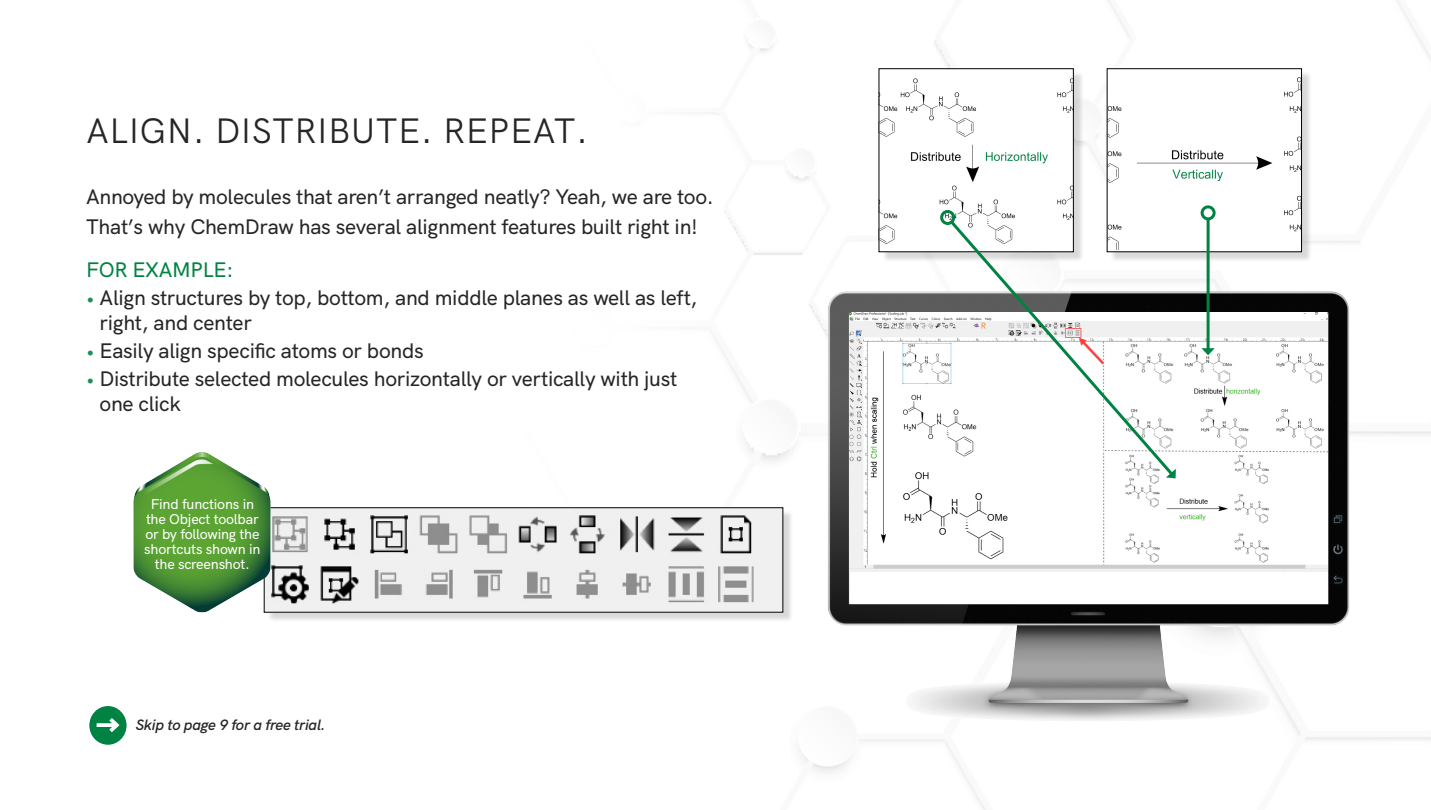
<style>
.page{position:relative;width:1431px;height:810px;background:#fff}
.page>*{position:absolute;margin:0;border:0;box-sizing:border-box;transform-origin:0 0}
.t1{font:35.25px "HK Grotesk";letter-spacing:.01em;color:#262626}
.t2{font:500 21px/24.8px "HK Grotesk";letter-spacing:-.015em;color:#262626}
.t3{font:500 21px "HK Grotesk";letter-spacing:-.015em;color:#008242}
.t4{font:italic 600 15px "HK Grotesk";letter-spacing:-.015em;color:#262626}
.t5{font:500 14.17px/15px "HK Grotesk";letter-spacing:-.015em;color:#fff;text-align:center}
.s1{color:#1e8f57}
</style>
<div class="page">
<div style="left:89px;top:706px;width:38px;height:39px;background:#008242;border-radius:50%"></div>
<svg style="left:97px;top:723px;width:8px;height:4px"></svg>
<svg style="left:105px;top:718px;width:15px;height:15px"></svg>
<img style="left:817px;top:250px;width:544px;height:517px">
<img style="left:850px;top:313px;width:478px;height:259px">
<div style="left:881px;top:71px;width:203px;height:192px;background:#000;opacity:.15"></div>
<img style="left:881px;top:71px;width:191px;height:173px">
<div style="left:267px;top:510px;width:527px;height:113px;background:#000;opacity:.15"></div>
<img style="left:275px;top:510px;width:506px;height:100px">
<div style="left:1110px;top:71px;width:202px;height:192px;background:#000;opacity:.15"></div>
<div style="left:1107px;top:69px;width:195px;height:183px;background:#fff"></div>
<img style="left:1109px;top:77px;width:191px;height:173px">
<img style="left:133px;top:452px;width:142px;height:164px">
<hr style="left:1207px;top:219px;width:3px;height:132px;background:#008242">
<svg style="left:1199px;top:204px;width:18px;height:17px"></svg>
<svg style="left:1201px;top:348px;width:14px;height:7px"></svg>
<svg style="left:947px;top:218px;width:230px;height:261px"></svg>
<svg style="left:938px;top:209px;width:18px;height:17px"></svg>
<svg style="left:1166px;top:469px;width:10px;height:9px"></svg>
<p class="t1" style="left:86px;top:104px;width:503px">ALIGN. DISTRIBUTE. REPEAT.</p>
<p class="t2" style="left:86px;top:179px;width:629px;line-height:30px">Annoyed by molecules that aren’t arranged neatly? Yeah, we are too.<br>That’s why ChemDraw has several alignment features built right in!</p>
<p class="t3" style="left:86px;top:253px;width:149px">FOR EXAMPLE:</p>
<p class="t2" style="left:100px;top:284px;width:599px;text-indent:-13px"><span class="s1">•</span> Align structures by top, bottom, and middle planes as well as left, right, and center</p>
<p class="t2" style="left:86px;top:337px;width:339px"><span class="s1">•</span> Easily align specific atoms or bonds</p>
<p class="t2" style="left:100px;top:365px;width:579px;text-indent:-13px"><span class="s1">•</span> Distribute selected molecules horizontally or vertically with just one click</p>
<p class="t5" style="left:144px;top:495px;width:118px">Find functions in the Object toolbar or by following the shortcuts shown in the screenshot.</p>
<p class="t4" style="left:136px;top:713px;width:191px">Skip to page 9 for a free trial.</p>
</div>
